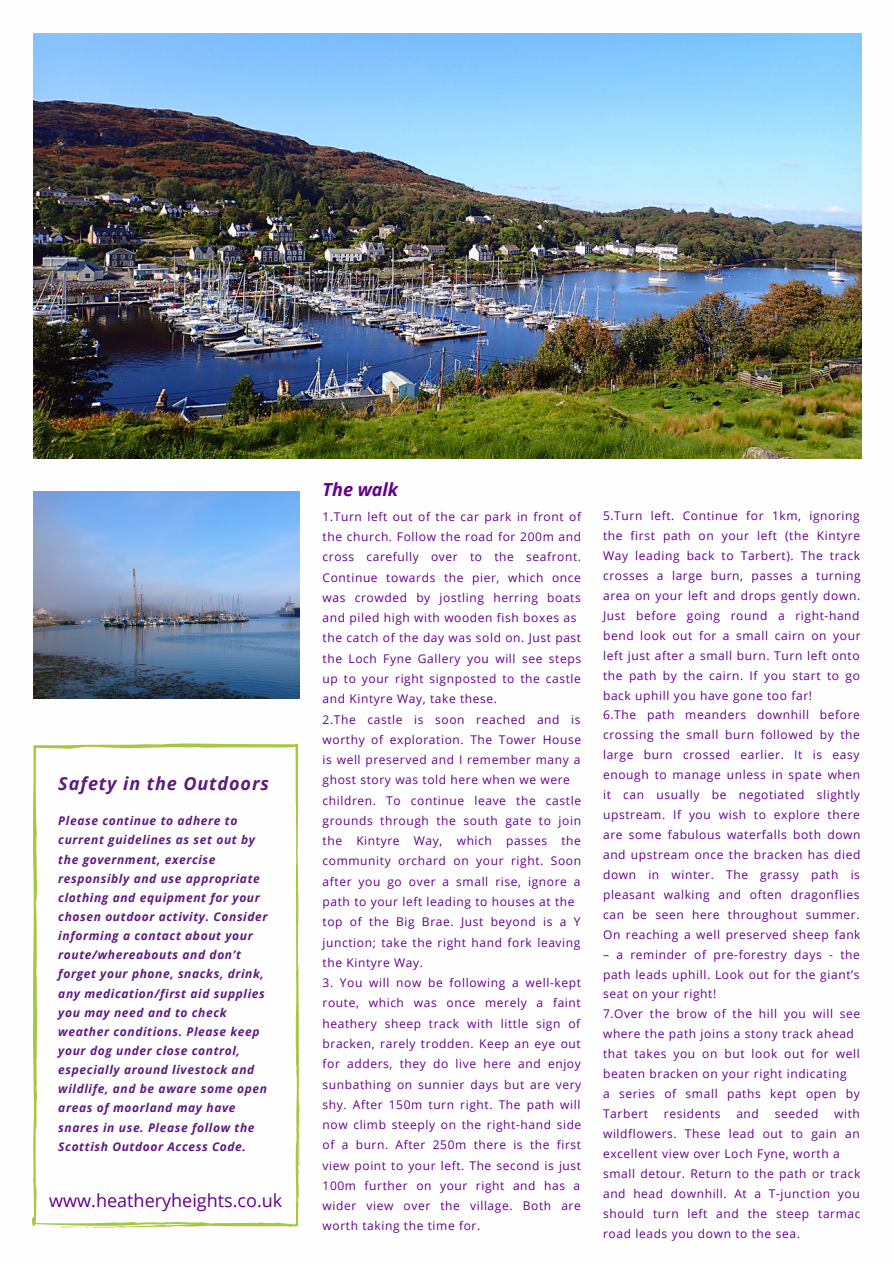
<style>
.page{position:relative;width:894px;height:1264px;background:#fff}
.page>*{position:absolute;margin:0;border:0;box-sizing:border-box;transform-origin:0 0}
.t1{font:18px "Open Sans";color:#64008c}
.t2{font:italic 700 18px "Open Sans";letter-spacing:.05em;color:#5d1b7e}
.t3{font:italic 700 18px "Open Sans";color:#64008c}
.t4{font:12px/20.2px "Open Sans";letter-spacing:.05em;color:#64008c;text-align:justify}
.t5{font:italic 700 12px/19.2px "Open Sans";letter-spacing:.05em;color:#5d1b7e}
</style>
<div class="page">
<img style="left:33px;top:33px;width:828px;height:425px">
<img style="left:33px;top:491px;width:266px;height:208px">
<svg style="left:32px;top:743px;width:267px;height:485px"></svg>
<p class="t2" style="left:58px;top:771px;width:212px">Safety in the Outdoors</p>
<p class="t5" style="left:58px;top:811px;width:211px">Please continue to adhere to current guidelines as set out by the government, exercise responsibly and use appropriate clothing and equipment for your chosen outdoor activity. Consider informing a contact about your route/whereabouts and don’t forget your phone, snacks, drink, any medication/first aid supplies you may need and to check weather conditions. Please keep your dog under close control, especially around livestock and wildlife, and be aware some open areas of moorland may have snares in use. Please follow the<br>Scottish Outdoor Access Code.</p>
<p class="t1" style="left:49px;top:1187px;width:234px">www.heatheryheights.co.uk</p>
<p class="t3" style="left:322px;top:477px;width:77px">The walk</p>
<p class="t4" style="left:322px;top:506px;width:260px">1.Turn left out of the car park in front of the church. Follow the road for 200m and cross carefully over to the seafront.<br>Continue towards the pier, which once was crowded by jostling herring boats and piled high with wooden fish boxes as</p>
<p class="t4" style="left:322px;top:627px;width:260px">the catch of the day was sold on. Just past the Loch Fyne Gallery you will see steps up to your right signposted to the castle and Kintyre Way, take these.</p>
<p class="t4" style="left:322px;top:708px;width:260px">2.The castle is soon reached and is worthy of exploration. The Tower House is well preserved and I remember many a ghost story was told here when we were</p>
<p class="t4" style="left:322px;top:789px;width:260px">children. To continue leave the castle grounds through the south gate to join the Kintyre Way, which passes the community orchard on your right. Soon after you go over a small rise, ignore a path to your left leading to houses at the</p>
<p class="t4" style="left:322px;top:911px;width:259px">top of the Big Brae. Just beyond is a Y junction; take the right hand fork leaving the Kintyre Way.</p>
<p class="t4" style="left:322px;top:972px;width:260px">3. You will now be following a well-kept route, which was once merely a faint heathery sheep track with little sign of bracken, rarely trodden. Keep an eye out for adders, they do live here and enjoy sunbathing on sunnier days but are very shy. After 150m turn right. The path will now climb steeply on the right-hand side of a burn. After 250m there is the first view point to your left. The second is just 100m further on your right and has a wider view over the village. Both are worth taking the time for.</p>
<p class="t4" style="left:603px;top:505px;width:259px">5.Turn left. Continue for 1km, ignoring the first path on your left (the Kintyre Way leading back to Tarbert). The track crosses a large burn, passes a turning area on your left and drops gently down.<br>Just before going round a right-hand bend look out for a small cairn on your left just after a small burn. Turn left onto the path by the cairn. If you start to go back uphill you have gone too far!</p>
<p class="t4" style="left:603px;top:704px;width:259px">6.The path meanders downhill before crossing the small burn followed by the large burn crossed earlier. It is easy enough to manage unless in spate when it can usually be negotiated slightly upstream. If you wish to explore there are some fabulous waterfalls both down and upstream once the bracken has died down in winter. The grassy path is pleasant walking and often dragonflies can be seen here throughout summer.<br>On reaching a well preserved sheep fank</p>
<p class="t4" style="left:603px;top:943px;width:258px">– a reminder of pre-forestry days - the path leads uphill. Look out for the giant’s seat on your right!</p>
<p class="t4" style="left:603px;top:1003px;width:259px">7.Over the brow of the hill you will see where the path joins a stony track ahead</p>
<p class="t4" style="left:603px;top:1043px;width:258px">that takes you on but look out for well beaten bracken on your right indicating</p>
<p class="t4" style="left:603px;top:1083px;width:258px">a series of small paths kept open by<br>Tarbert</p>
<p class="t4" style="left:603px;top:1103px;width:258px;text-indent:231px">with wildflowers. These lead out to gain an excellent view over Loch Fyne, worth a</p>
<p class="t4" style="left:603px;top:1163px;width:259px">small detour. Return to the path or track and head downhill. At a T-junction you should turn left and the steep tarmac road leads you down to the sea.</p>
<p class="t4" style="left:663px;top:1103px;width:58px">residents</p>
<p class="t4" style="left:736px;top:1103px;width:24px">and</p>
<p class="t4" style="left:774px;top:1103px;width:45px">seeded</p>
</div>
